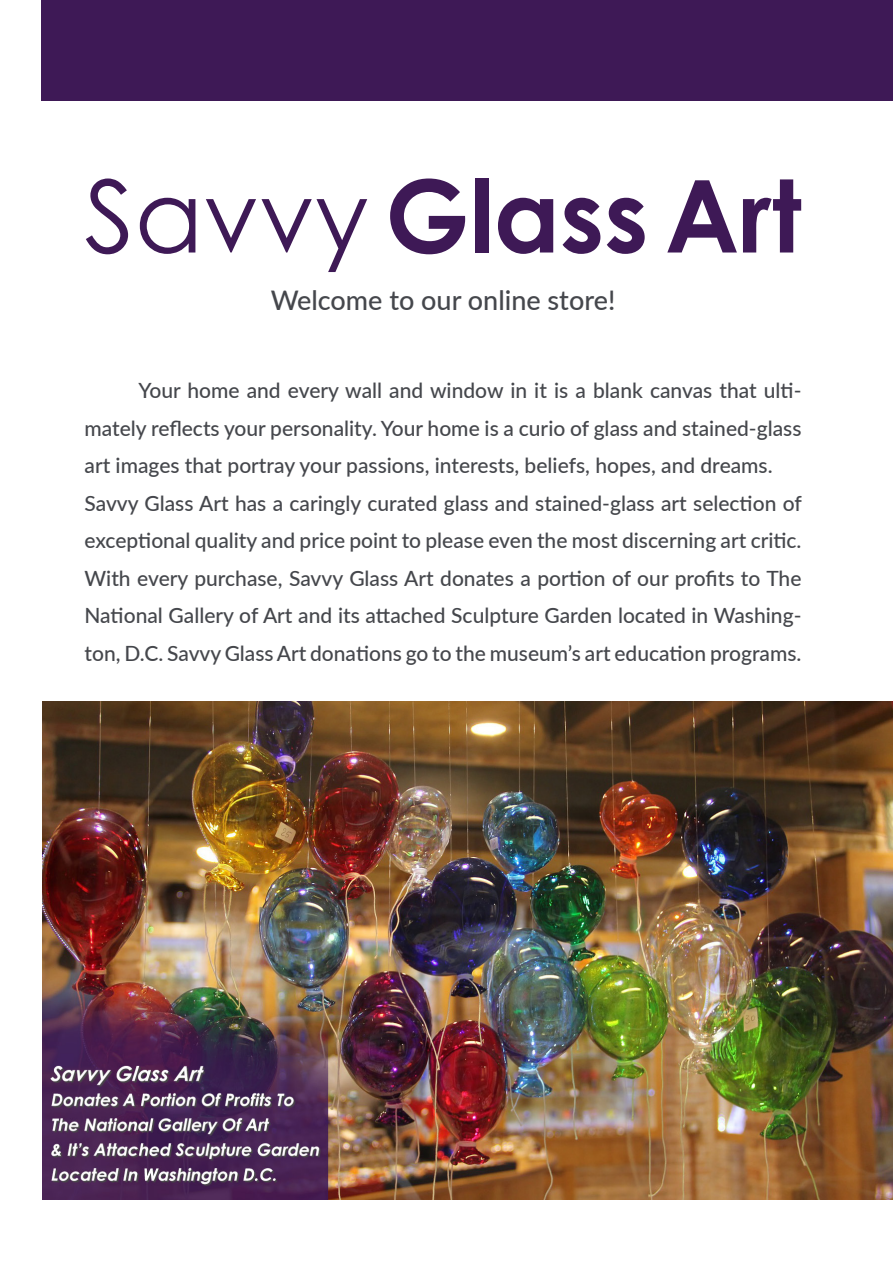
<style>
.page{position:relative;width:893px;height:1263px;background:#fff}
.page>*{position:absolute;margin:0;border:0;box-sizing:border-box;transform-origin:0 0}
.t1{font:700 100.5px "Century Gothic";color:#3e1956}
.t2{font:500 27px "Lato";color:#45474c}
.t3{font:500 21px/37.5px "Lato";color:#45474c;text-align:justify}
.s1{font-weight:400}
</style>
<div class="page">
<img style="left:43px;top:702px;width:850px;height:497px">
<div style="left:42px;top:0;width:851px;height:101px;background:#3e1956"></div>
<p class="t1" style="left:85px;top:140px;width:719px"><span class="s1">Savvy</span> Glass Art</p>
<p class="t2" style="left:271px;top:281px;width:346px">Welcome to our online store!</p>
<p class="t3" style="left:85px;top:371px;width:718px;text-indent:54px">Your home and every wall and window in it is a blank canvas that ulti&shy;mately reflects your personality. Your home is a curio of glass and stained-glass art images that portray your passions, interests, beliefs, hopes, and dreams.</p>
<p class="t3" style="left:85px;top:483px;width:719px">Savvy Glass Art has a caringly curated glass and stained-glass art selection of exceptional quality and price point to please even the most discerning art critic.</p>
<p class="t3" style="left:85px;top:558px;width:718px">With every purchase, Savvy Glass Art donates a portion of our profits to The National Gallery of Art and its attached Sculpture Garden located in Washing&shy;ton, D.C. Savvy GlassArt donations go to the museum’s art education programs.</p>
</div>
